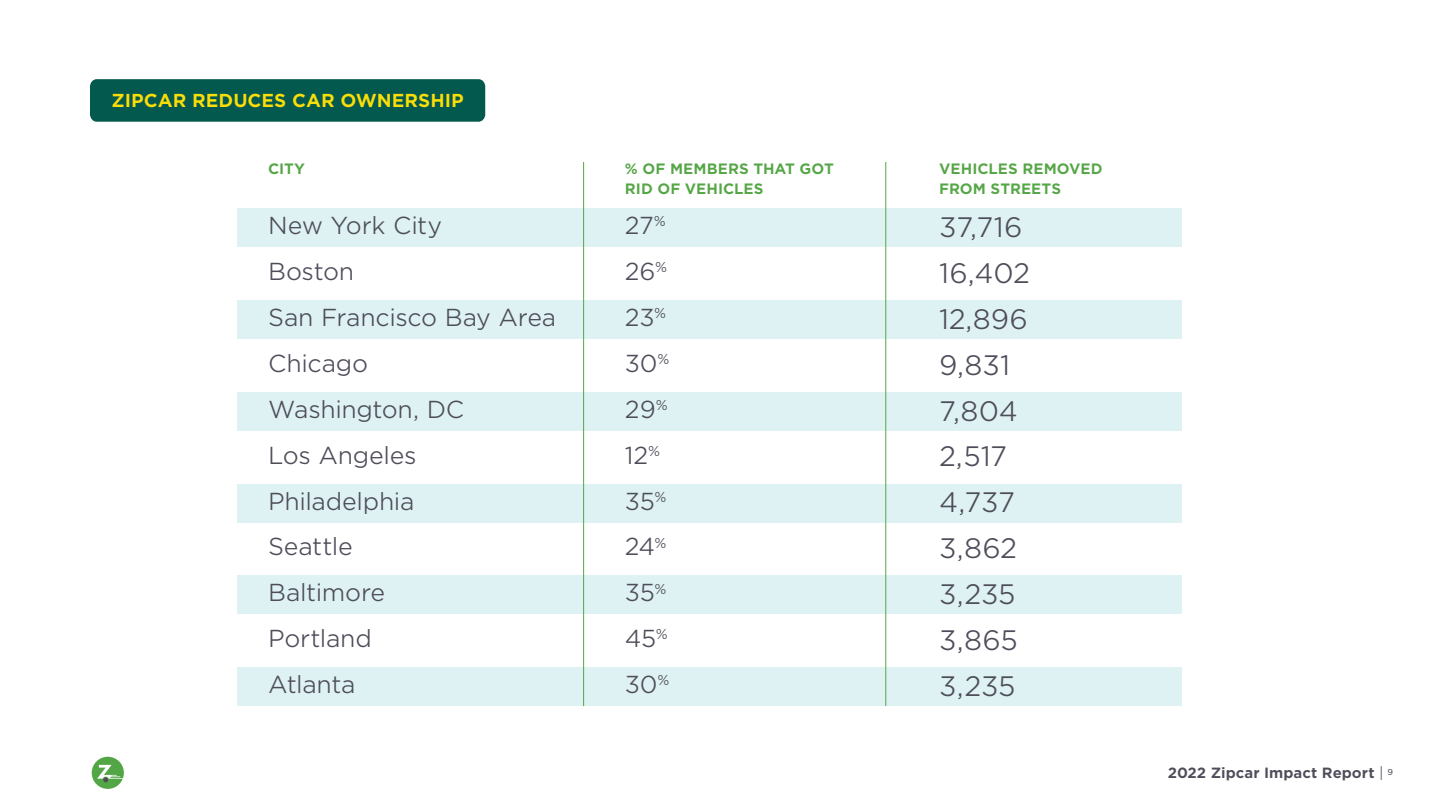
<style>
.page{position:relative;width:1440px;height:810px;background:#fff}
.page>*{position:absolute;margin:0;border:0;box-sizing:border-box;transform-origin:0 0}
.t1{font:300 27.08px "Gotham S Sm";letter-spacing:-.005em;color:#4e4d5a}
.t2{font:300 23.62px "Gotham S Sm";letter-spacing:-.015em;color:#4e4d5a}
.t3{font:700 18px "Gotham S Sm";color:#fbdd07}
.t4{font:700 14.4px/20.3px "Gotham S Sm";color:#55a646}
.t5{font:700 14.25px "Gotham S Sm";color:#4e4d5a}
.s1{font-weight:300}
</style>
<div class="page">
<div style="left:237px;top:209px;width:944px;height:38px;background:#def2f3"></div>
<div style="left:237px;top:300px;width:944px;height:39px;background:#def2f3"></div>
<div style="left:237px;top:392px;width:944px;height:39px;background:#def2f3"></div>
<div style="left:237px;top:484px;width:944px;height:38px;background:#def2f3"></div>
<div style="left:237px;top:576px;width:944px;height:38px;background:#def2f3"></div>
<div style="left:237px;top:668px;width:944px;height:38px;background:#def2f3"></div>
<svg style="left:90px;top:755px;width:36px;height:36px"></svg>
<div style="left:92px;top:757px;width:32px;height:32px;background:#53a645;border-radius:50%"></div>
<svg style="left:97px;top:765px;width:26px;height:17px"></svg>
<hr style="left:583px;top:162px;width:1px;height:544px;background:#55a646">
<hr style="left:885px;top:162px;width:1px;height:544px;background:#55a646">
<div style="left:90px;top:79px;width:395px;height:43px;background:#03594e"></div>
<p class="t3" style="left:111px;top:88px;width:354px">ZIPCAR REDUCES CAR OWNERSHIP</p>
<p class="t4" style="left:268px;top:158px;width:38px">CITY</p>
<p class="t4" style="left:625px;top:158px;width:210px">% OF MEMBERS THAT GOT<br>RID OF VEHICLES</p>
<p class="t4" style="left:939px;top:158px;width:165px">VEHICLES REMOVED<br>FROM STREETS</p>
<p class="t2" style="left:268px;top:210px;width:176px">New York City</p>
<p class="t2" style="left:268px;top:256px;width:87px">Boston</p>
<p class="t2" style="left:268px;top:302px;width:290px">San Francisco Bay Area</p>
<p class="t2" style="left:268px;top:348px;width:101px">Chicago</p>
<p class="t2" style="left:268px;top:393px;width:198px">Washington, DC</p>
<p class="t2" style="left:268px;top:439px;width:150px">Los Angeles</p>
<p class="t2" style="left:268px;top:485px;width:148px">Philadelphia</p>
<p class="t2" style="left:268px;top:531px;width:86px">Seattle</p>
<p class="t2" style="left:268px;top:577px;width:118px">Baltimore</p>
<p class="t2" style="left:268px;top:623px;width:105px">Portland</p>
<p class="t2" style="left:268px;top:669px;width:89px">Atlanta</p>
<p class="t2" style="left:625px;top:210px;width:42px">27<sup>%</sup></p>
<p class="t2" style="left:625px;top:256px;width:44px">26<sup>%</sup></p>
<p class="t2" style="left:625px;top:302px;width:43px">23<sup>%</sup></p>
<p class="t2" style="left:625px;top:348px;width:46px">30<sup>%</sup></p>
<p class="t2" style="left:625px;top:393px;width:44px">29<sup>%</sup></p>
<p class="t2" style="left:625px;top:439px;width:37px">12<sup>%</sup></p>
<p class="t2" style="left:625px;top:485px;width:43px">35<sup>%</sup></p>
<p class="t2" style="left:625px;top:531px;width:43px">24<sup>%</sup></p>
<p class="t2" style="left:625px;top:577px;width:43px">35<sup>%</sup></p>
<p class="t2" style="left:625px;top:623px;width:44px">45<sup>%</sup></p>
<p class="t2" style="left:625px;top:669px;width:46px">30<sup>%</sup></p>
<p class="t1" style="left:939px;top:209px;width:85px">37,716</p>
<p class="t1" style="left:939px;top:255px;width:92px">16,402</p>
<p class="t1" style="left:939px;top:301px;width:90px">12,896</p>
<p class="t1" style="left:939px;top:347px;width:72px">9,831</p>
<p class="t1" style="left:939px;top:393px;width:80px">7,804</p>
<p class="t1" style="left:939px;top:439px;width:69px">2,517</p>
<p class="t1" style="left:939px;top:484px;width:77px">4,737</p>
<p class="t1" style="left:939px;top:530px;width:79px">3,862</p>
<p class="t1" style="left:939px;top:576px;width:78px">3,235</p>
<p class="t1" style="left:939px;top:622px;width:80px">3,865</p>
<p class="t1" style="left:939px;top:668px;width:78px">3,235</p>
<p class="t5" style="left:1168px;top:763px;width:227px">2022 Zipcar Impact Report <span class="s1">|</span> <sup>9</sup></p>
</div>
